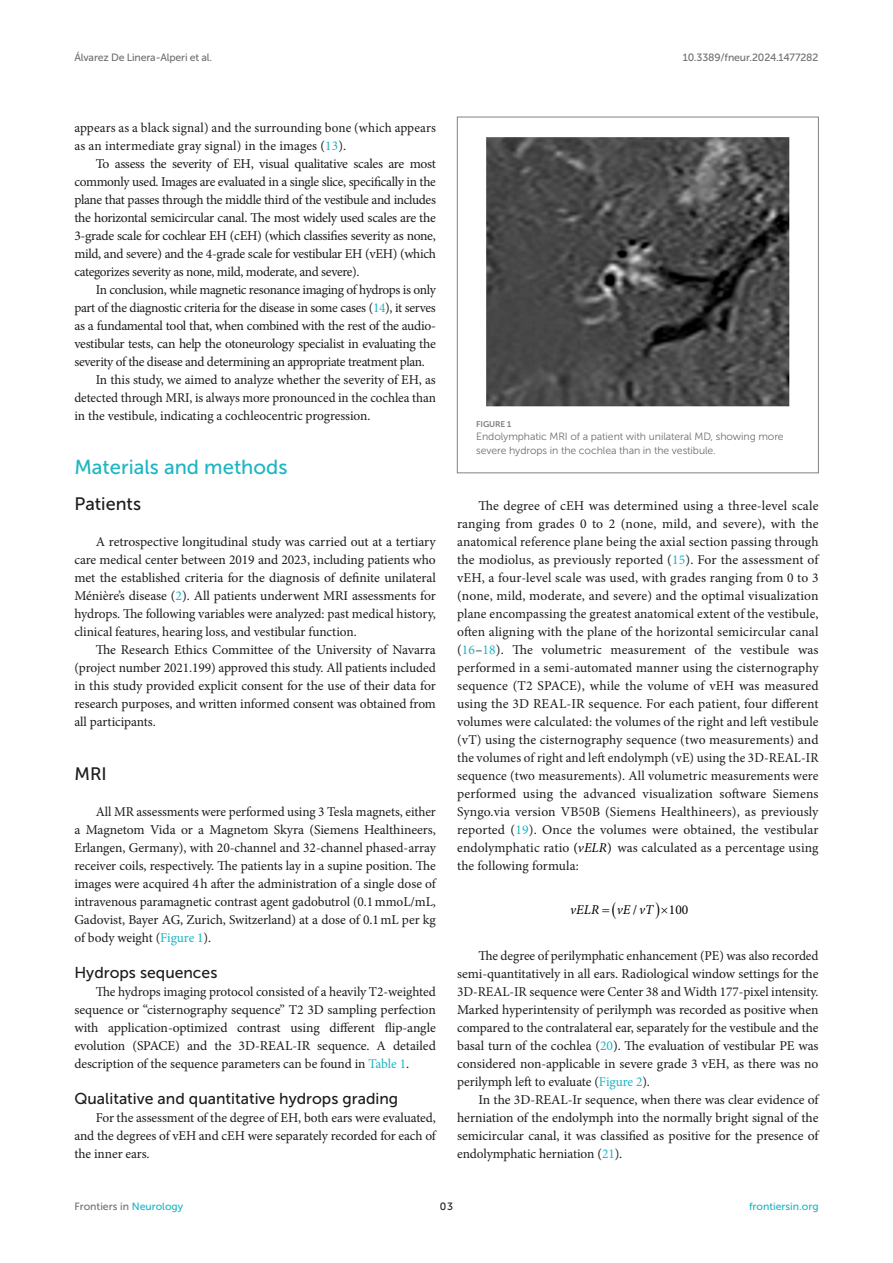
<style>
.page{position:relative;width:893px;height:1263px;background:#fff}
.page>*{position:absolute;margin:0;border:0;box-sizing:border-box;transform-origin:0 0}
.HEAD_1{font:20.25px "Museo Sans 500";color:#1db5c3}
.HEAD_2_after_HEAD_1{font:18px "Museo Sans 500";color:#1b1c1b}
.HEAD_2{font:18px "Museo Sans 500";color:#1b1c1b}
.HEAD_3{font:15.75px "Museo Sans 500";color:#1b1c1b}
.TEXT{font:13.5px/18px "Minion Pro";letter-spacing:-.005em;color:#1b1c1b;text-align:justify}
.TEXT_FLUSH{font:13.5px/18px "Minion Pro";letter-spacing:-.005em;color:#1b1c1b;text-align:justify}
.spi-math-img{font:italic 13.5px "Minion Pro";color:#000}
.FIG_LEG{font:10.5px/13.5px "Museo Sans 300";letter-spacing:-.01em;color:#706f70}
.t1{font:10.5px "Museo Sans 500";letter-spacing:-.015em;color:#706f70}
.t2{font:10.5px "Museo Sans 500";color:#1db5c3}
.t3{font:10.5px "Museo Sans 500";color:#1b1c1b}
.FIG_HD{font:8.25px "Museo Sans 700";letter-spacing:-.01em;color:#7e7f7f}
.s1{color:#1db5c3}
.s2{color:#000}
.s3{font-style:italic;color:#000}
.s4{font-style:normal}
</style>
<div class="page">
<img style="left:486px;top:137px;width:304px;height:270px">
<div style="left:457px;top:117px;width:362px;height:356px;border:1px solid #808285"></div>
<p class="t1" style="left:74px;top:51px;width:139px">Álvarez De Linera-Alperi et al.</p>
<p class="t1" style="left:683px;top:51px;width:137px">10.3389/fneur.2024.1477282</p>
<p class="TEXT" style="left:74px;top:119px;width:363px">appears as a black signal) and the surrounding bone (which appears as an intermediate gray signal) in the images (<span class="s1">13</span>).</p>
<p class="TEXT" style="left:74px;top:155px;width:363px;text-indent:21px">To assess the severity of EH, visual qualitative scales are most commonly used. Images are evaluated in a single slice, specifically in the plane that passes through the middle third of the vestibule and includes the horizontal semicircular canal. The most widely used scales are the 3-grade scale for cochlear EH (cEH) (which classifies severity as none, mild, and severe) and the 4-grade scale for vestibular EH (vEH) (which categorizes severity as none, mild, moderate, and severe).</p>
<p class="TEXT" style="left:74px;top:281px;width:363px;text-indent:21px">In conclusion, while magnetic resonance imaging of hydrops is only part of the diagnostic criteria for the disease in some cases (<span class="s1">14</span>), it serves as a fundamental tool that, when combined with the rest of the audio&shy;vestibular tests, can help the otoneurology specialist in evaluating the severity of the disease and determining an appropriate treatment plan.</p>
<p class="TEXT" style="left:74px;top:371px;width:363px;text-indent:21px">In this study, we aimed to analyze whether the severity of EH, as detected through MRI, is always more pronounced in the cochlea than in the vestibule, indicating a cochleocentric progression.</p>
<p class="HEAD_1" style="left:74px;top:456px;width:214px">Materials and methods</p>
<p class="HEAD_2_after_HEAD_1" style="left:74px;top:494px;width:68px">Patients</p>
<p class="TEXT_FLUSH" style="left:74px;top:533px;width:363px;text-indent:21px">A retrospective longitudinal study was carried out at a tertiary care medical center between 2019 and 2023, including patients who met the established criteria for the diagnosis of definite unilateral Ménière’s disease (<span class="s1">2</span>). All patients underwent MRI assessments for hydrops. The following variables were analyzed: past medical history, clinical features, hearing loss, and vestibular function.</p>
<p class="TEXT" style="left:74px;top:641px;width:363px;text-indent:21px">The Research Ethics Committee of the University of Navarra (project number 2021.199) approved this study. All patients included in this study provided explicit consent for the use of their data for research purposes, and written informed consent was obtained from all participants.</p>
<p class="HEAD_2" style="left:74px;top:764px;width:34px">MRI</p>
<p class="TEXT_FLUSH" style="left:74px;top:803px;width:363px;text-indent:21px">All MR assessments were performed using 3 Tesla magnets, either a Magnetom Vida or a Magnetom Skyra (Siemens Healthineers, Erlangen, Germany), with 20-channel and 32-channel phased-array receiver coils, respectively. The patients lay in a supine position. The images were acquired 4h after the administration of a single dose of intravenous paramagnetic contrast agent gadobutrol (0.1mmoL/mL, Gadovist, Bayer AG, Zurich, Switzerland) at a dose of 0.1mL per kg of body weight (<span class="s1">Figure 1</span>).</p>
<p class="HEAD_3" style="left:74px;top:964px;width:144px">Hydrops sequences</p>
<p class="TEXT_FLUSH" style="left:74px;top:983px;width:363px;text-indent:21px">The hydrops imaging protocol consisted of a heavily T2-weighted sequence or “cisternography sequence” T2 3D sampling perfection with application-optimized contrast using different flip-angle evolution (SPACE) and the 3D-REAL-IR sequence. A detailed description of the sequence parameters can be found in <span class="s1">Table 1</span>.</p>
<p class="HEAD_3" style="left:74px;top:1090px;width:325px">Qualitative and quantitative hydrops grading</p>
<p class="TEXT_FLUSH" style="left:74px;top:1109px;width:363px;text-indent:21px">For the assessment of the degree of EH, both ears were evaluated, and the degrees of vEH and cEH were separately recorded for each of the inner ears.</p>
<p class="FIG_HD" style="left:476px;top:419px;width:37px">FIGURE 1</p>
<p class="FIG_LEG" style="left:476px;top:430px;width:309px">Endolymphatic MRI of a patient with unilateral MD, showing more severe hydrops in the cochlea than in the vestibule.</p>
<p class="TEXT" style="left:457px;top:497px;width:363px;text-indent:21px">The degree of cEH was determined using a three-level scale ranging from grades 0 to 2 (none, mild, and severe), with the anatomical reference plane being the axial section passing through the modiolus, as previously reported (<span class="s1">15</span>). For the assessment of vEH, a four-level scale was used, with grades ranging from 0 to 3 (none, mild, moderate, and severe) and the optimal visualization plane encompassing the greatest anatomical extent of the vestibule, often aligning with the plane of the horizontal semicircular canal (<span class="s1">16</span>–<span class="s1">18</span>). The volumetric measurement of the vestibule was performed in a semi-automated manner using the cisternography sequence (T2 SPACE), while the volume of vEH was measured using the 3D REAL-IR sequence. For each patient, four different volumes were calculated: the volumes of the right and left vestibule (vT) using the cisternography sequence (two measurements) and the volumes of right and left endolymph (vE) using the 3D-REAL-IR sequence (two measurements). All volumetric measurements were performed using the advanced visualization software Siemens Syngo.via version VB50B (Siemens Healthineers), as previously reported (<span class="s1">19</span>). Once the volumes were obtained, the vestibular endolymphatic ratio <span class="s2">(</span><span class="s3">vELR</span><span class="s2">)</span> was calculated as a percentage using the following formula:</p>
<p class="spi-math-img" style="left:570px;top:901px;width:30px">vELR</p>
<p class="spi-math-img" style="left:617px;top:901px;width:73px">vE <span class="s4">/</span> vT <span class="s4">100</span></p>
<p class="TEXT" style="left:457px;top:947px;width:363px;text-indent:21px">The degree of perilymphatic enhancement (PE) was also recorded semi-quantitatively in all ears. Radiological window settings for the 3D-REAL-IR sequence were Center 38 and Width 177-pixel intensity.<br>Marked hyperintensity of perilymph was recorded as positive when compared to the contralateral ear, separately for the vestibule and the basal turn of the cochlea (<span class="s1">20</span>). The evaluation of vestibular PE was considered non-applicable in severe grade 3 vEH, as there was no perilymph left to evaluate (<span class="s1">Figure 2</span>).</p>
<p class="TEXT" style="left:457px;top:1091px;width:363px;text-indent:21px">In the 3D-REAL-Ir sequence, when there was clear evidence of herniation of the endolymph into the normally bright signal of the semicircular canal, it was classified as positive for the presence of endolymphatic herniation (<span class="s1">21</span>).</p>
<p class="t1" style="left:74px;top:1200px;width:110px">Frontiers in <span class="s1">Neurology</span></p>
<p class="t3" style="left:440px;top:1200px;width:15px">03</p>
<p class="t2" style="left:749px;top:1200px;width:71px">frontiersin.org</p>
</div>
